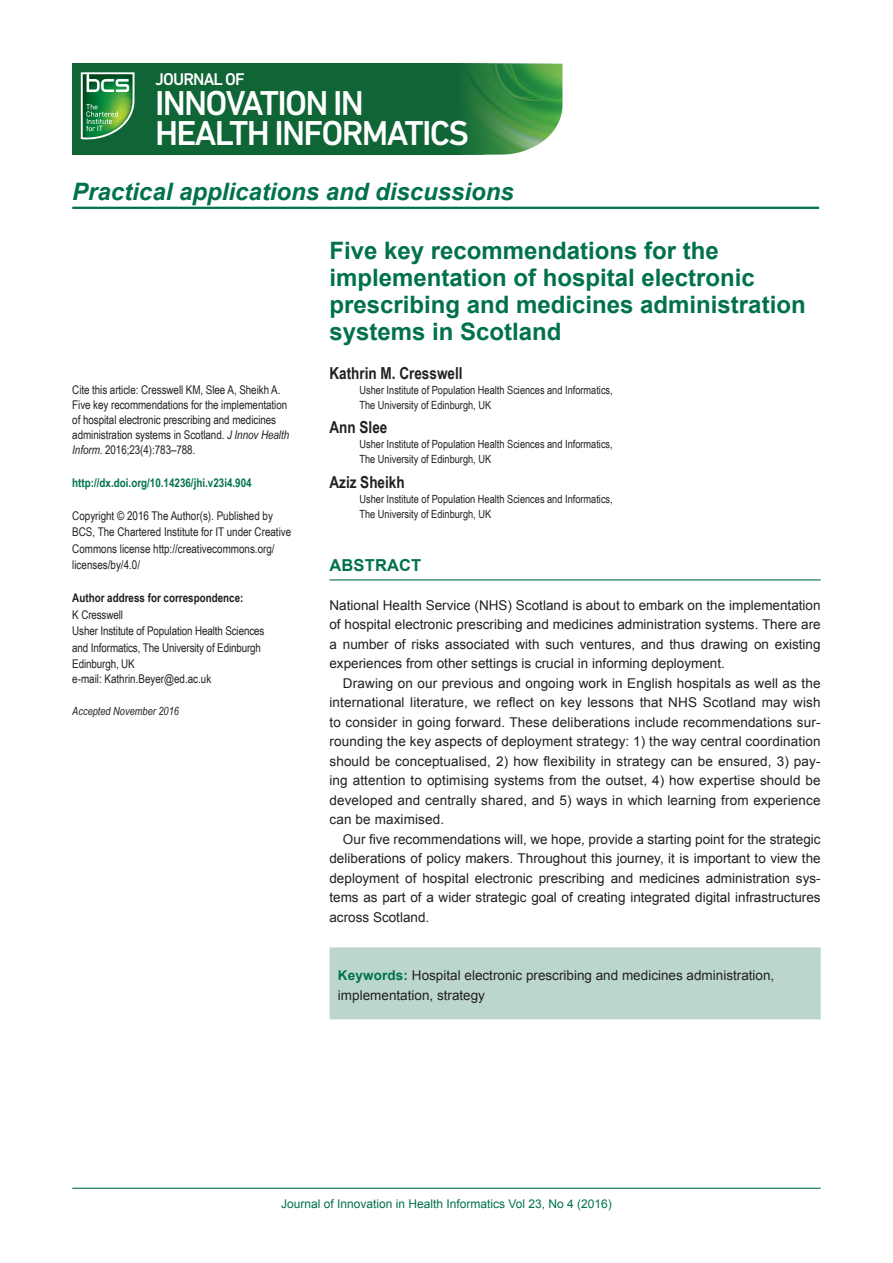
<style>
.page{position:relative;width:893px;height:1263px;background:#fff}
.page>*{position:absolute;margin:0;border:0;box-sizing:border-box;transform-origin:0 0}
.t1{font:500 35.25px/30px "DIN Next LT Pro";letter-spacing:-.05em;color:#fff}
.t2{font:700 24px/27px "Arial";color:#007249}
.t3{font:italic 700 24px "Arial";color:#007249}
.t4{font:500 17.25px "DIN Next LT Pro";letter-spacing:-.05em;color:#fff}
.t5{font:700 16.5px "Arial Narrow";color:#231f20}
.t6{font:700 16.5px "Arial";letter-spacing:.01em;color:#007249}
.t7{font:13.5px/19.5px "Arial";color:#231f20;text-align:justify}
.t8{font:12px/16.5px "Arial Narrow";letter-spacing:-.005em;color:#231f20}
.t9{font:12px "Arial";color:#007249}
.t10{font:700 12px "Arial Narrow";color:#007249}
.t11{font:700 12px "Arial Narrow";color:#231f20}
.t12{font:11.25px/15px "Arial Narrow";color:#231f20}
.t13{font:italic 11.25px "Arial Narrow";color:#231f20}
.s1{font-style:italic}
.s2{font-weight:700;color:#007249}
</style>
<div class="page">
<hr style="left:72px;top:1188px;width:749px;height:1px;background:#007249">
<div style="left:72px;top:64px;width:491px;height:90px;background:#0f6535"></div>
<svg style="left:81px;top:72px;width:53px;height:68px"></svg>
<svg style="left:484px;top:64px;width:79px;height:90px;background:#509d57"></svg>
<hr style="left:329px;top:579px;width:492px;height:1px;background:#007249">
<div style="left:329px;top:947px;width:492px;height:72px;background:#bbd7cd"></div>
<hr style="left:72px;top:207px;width:747px;height:2px;background:#007249">
<p class="t4" style="left:155px;top:69px;width:91px">JOURNAL OF</p>
<h1 class="t1" style="left:155px;top:87px;width:315px">INNOVATION IN<br>HEALTH INFORMATICS</h1>
<h2 class="t3" style="left:72px;top:176px;width:443px">Practical applications and discussions</h2>
<p class="t8" style="left:72px;top:382px;width:218px;line-height:15px">Cite this article: Cresswell KM, Slee A, Sheikh A.<br>Five key recommendations for the implementation of hospital electronic prescribing and medicines administration systems in Scotland. <span class="s1">J Innov Health Inform</span>. 2016;23(4):783–788.</p>
<p class="t10" style="left:72px;top:474px;width:181px">http://dx.doi.org/10.14236/jhi.v23i4.904</p>
<p class="t8" style="left:72px;top:507px;width:220px">Copyright © 2016 The Author(s). Published by BCS, The Chartered Institute for IT under Creative Commons license http://creativecommons.org/ licenses/by/4.0/</p>
<p class="t11" style="left:72px;top:589px;width:173px">Author address for correspondence:</p>
<p class="t8" style="left:72px;top:606px;width:194px">K Cresswell<br>Usher Institute of Population Health Sciences and Informatics, The University of Edinburgh<br>Edinburgh, UK</p>
<p class="t8" style="left:72px;top:670px;width:141px">e-mail: Kathrin.Beyer@ed.ac.uk</p>
<p class="t13" style="left:72px;top:703px;width:108px">Accepted November 2016</p>
<h2 class="t2" style="left:329px;top:238px;width:478px">Five key recommendations for the implementation of hospital electronic prescribing and medicines administration systems in Scotland</h2>
<p class="t5" style="left:329px;top:360px;width:135px">Kathrin M. Cresswell</p>
<p class="t12" style="left:359px;top:382px;width:255px">Usher Institute of Population Health Sciences and Informatics,<br>The University of Edinburgh, UK</p>
<p class="t5" style="left:329px;top:415px;width:59px">Ann Slee</p>
<p class="t12" style="left:359px;top:436px;width:255px">Usher Institute of Population Health Sciences and Informatics,<br>The University of Edinburgh, UK</p>
<p class="t5" style="left:329px;top:469px;width:77px">Aziz Sheikh</p>
<p class="t12" style="left:359px;top:491px;width:255px">Usher Institute of Population Health Sciences and Informatics,<br>The University of Edinburgh, UK</p>
<p class="t6" style="left:329px;top:554px;width:93px">Abstract</p>
<p class="t7" style="left:329px;top:595px;width:493px">National Health Service (NHS) Scotland is about to embark on the implementation of hospital electronic prescribing and medicines administration systems. There are a number of risks associated with such ventures, and thus drawing on existing experiences from other settings is crucial in informing deployment.</p>
<p class="t7" style="left:329px;top:673px;width:493px;text-indent:14px">Drawing on our previous and ongoing work in English hospitals as well as the international literature, we reflect on key lessons that NHS Scotland may wish to consider in going forward. These deliberations include recommendations sur&shy;rounding the key aspects of deployment strategy: 1) the way central coordination should be conceptualised, 2) how flexibility in strategy can be ensured, 3) pay&shy;ing attention to optimising systems from the outset, 4) how expertise should be developed and centrally shared, and 5) ways in which learning from experience can be maximised.</p>
<p class="t7" style="left:329px;top:829px;width:493px;text-indent:14px">Our five recommendations will, we hope, provide a starting point for the strategic deliberations of policy makers. Throughout this journey, it is important to view the deployment of hospital electronic prescribing and medicines administration sys&shy;tems as part of a wider strategic goal of creating integrated digital infrastructures across Scotland.</p>
<p class="t7" style="left:338px;top:966px;width:438px"><span class="s2">Keywords:</span> Hospital electronic prescribing and medicines administration, implementation, strategy</p>
<p class="t9" style="left:281px;top:1196px;width:332px">Journal of Innovation in Health Informatics Vol 23, No 4 (2016)</p>
</div>
